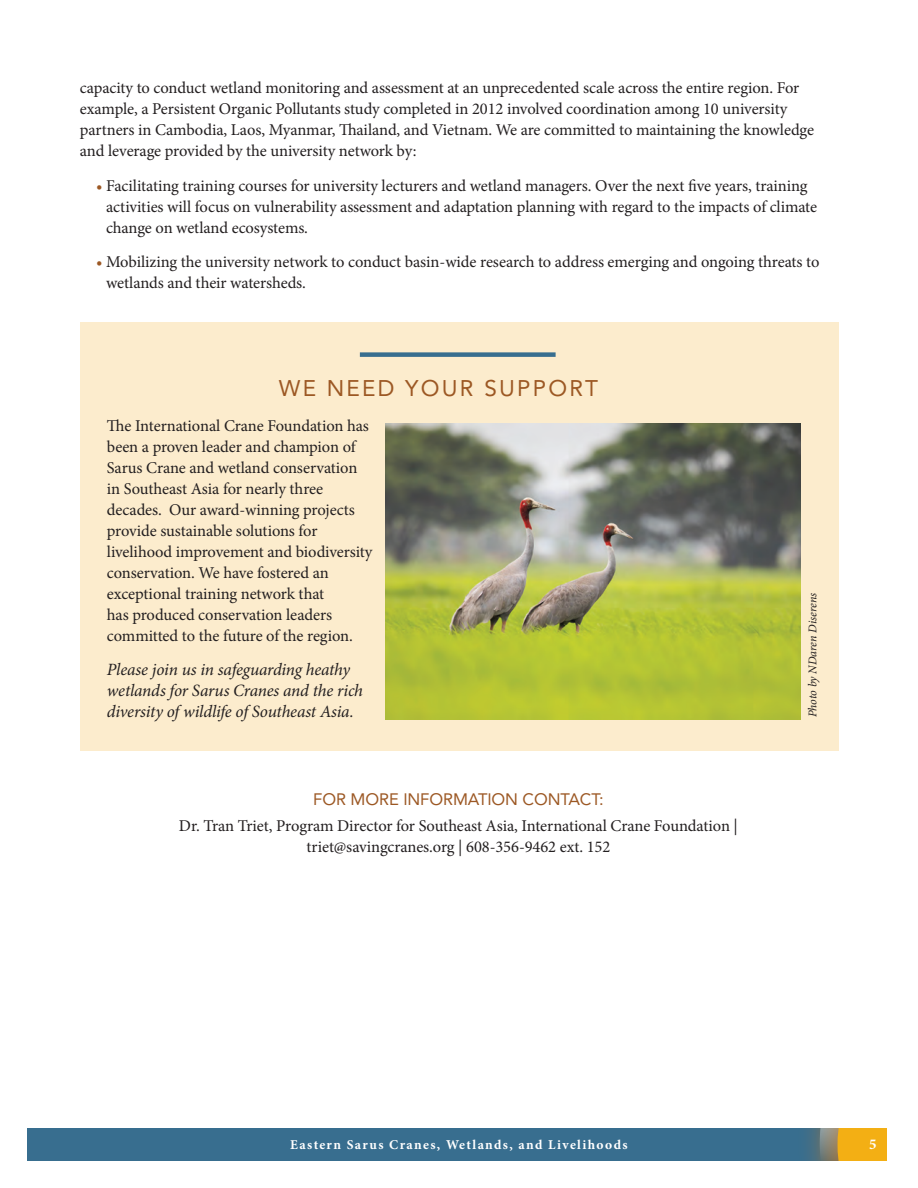
<style>
.page{position:relative;width:918px;height:1188px;background:#fff}
.page>*{position:absolute;margin:0;border:0;box-sizing:border-box;transform-origin:0 0}
.t1{font:22.5px "Avenir";letter-spacing:.1em;color:#9c5824}
.t2{font:italic 17.25px/21px "Minion Pro";letter-spacing:-.015em;color:#231f20}
.t3{font:16.5px/21px "Minion Pro";letter-spacing:-.005em;color:#231f20}
.t4{font:16.5px "Avenir";letter-spacing:-.005em;color:#9c5824}
.t5{font:700 15px "Minion Pro";color:#fff}
.t6{font:700 13.5px "Minion Pro";letter-spacing:.1em;color:#fff}
.t7{font:italic 12px "Minion Pro";color:#231f20}
.s1{color:#9c5824}
</style>
<div class="page">
<div style="left:27px;top:1128px;width:864px;height:33px;background:#386e8f"></div>
<div style="left:796px;top:968px;width:122px;height:220px;background:#ba772d;opacity:.75"></div>
<svg style="left:820px;top:1128px;width:68px;height:33px;background:#d7a531"></svg>
<div style="left:0;top:972px;width:918px;height:156px;background:#fff"></div>
<div style="left:0;top:1161px;width:918px;height:27px;background:#fff"></div>
<div style="left:888px;top:1107px;width:30px;height:81px;background:#fff"></div>
<div style="left:80px;top:322px;width:758px;height:429px;background:#fceccd"></div>
<div style="left:360px;top:352px;width:196px;height:5px;background:#386e8f"></div>
<img style="left:386px;top:424px;width:415px;height:295px">
<p class="t3" style="left:80px;top:77px;width:736px">capacity to conduct wetland monitoring and assessment at an unprecedented scale across the entire region. For example, a Persistent Organic Pollutants study completed in 2012 involved coordination among 10 university partners in Cambodia, Laos, Myanmar, Thailand, and Vietnam. We are committed to maintaining the knowledge and leverage provided by the university network by:</p>
<p class="t3" style="left:106px;top:175px;width:713px;text-indent:-10px"><span class="s1">•</span> Facilitating training courses for university lecturers and wetland managers. Over the next five years, training activities will focus on vulnerability assessment and adaptation planning with regard to the impacts of climate change on wetland ecosystems.</p>
<p class="t3" style="left:106px;top:251px;width:715px;text-indent:-10px"><span class="s1">•</span> Mobilizing the university network to conduct basin-wide research to address emerging and ongoing threats to wetlands and their watersheds.</p>
<h1 class="t1" style="left:279px;top:376px;width:321px">WE NEED YOUR SUPPORT</h1>
<p class="t3" style="left:107px;top:415px;width:267px">The International Crane Foundation has been a proven leader and champion of Sarus Crane and wetland conservation in Southeast Asia for nearly three decades. Our award-winning projects provide sustainable solutions for livelihood improvement and biodiversity conservation. We have fostered an exceptional training network that<br>has produced conservation leaders committed to the future of the region.</p>
<p class="t2" style="left:107px;top:659px;width:258px">Please join us in safeguarding heathy wetlands for Sarus Cranes and the rich diversity of wildlife of Southeast Asia.</p>
<p class="t4" style="left:313px;top:789px;width:292px">FOR MORE INFORMATION CONTACT:</p>
<p class="t3" style="left:179px;top:815px;width:560px;text-align:center">Dr. Tran Triet, Program Director for Southeast Asia, International Crane Foundation | triet@savingcranes.org | 608-356-9462 ext. 152</p>
<p class="t7" style="left:804px;top:717px;width:126px;rotate:-90deg">Photo by NDaren Diserens</p>
<p class="t6" style="left:290px;top:1135px;width:339px">Eastern Sarus Cranes, Wetlands, and Livelihoods</p>
<p class="t5" style="left:869px;top:1133px;width:9px">5</p>
</div>
